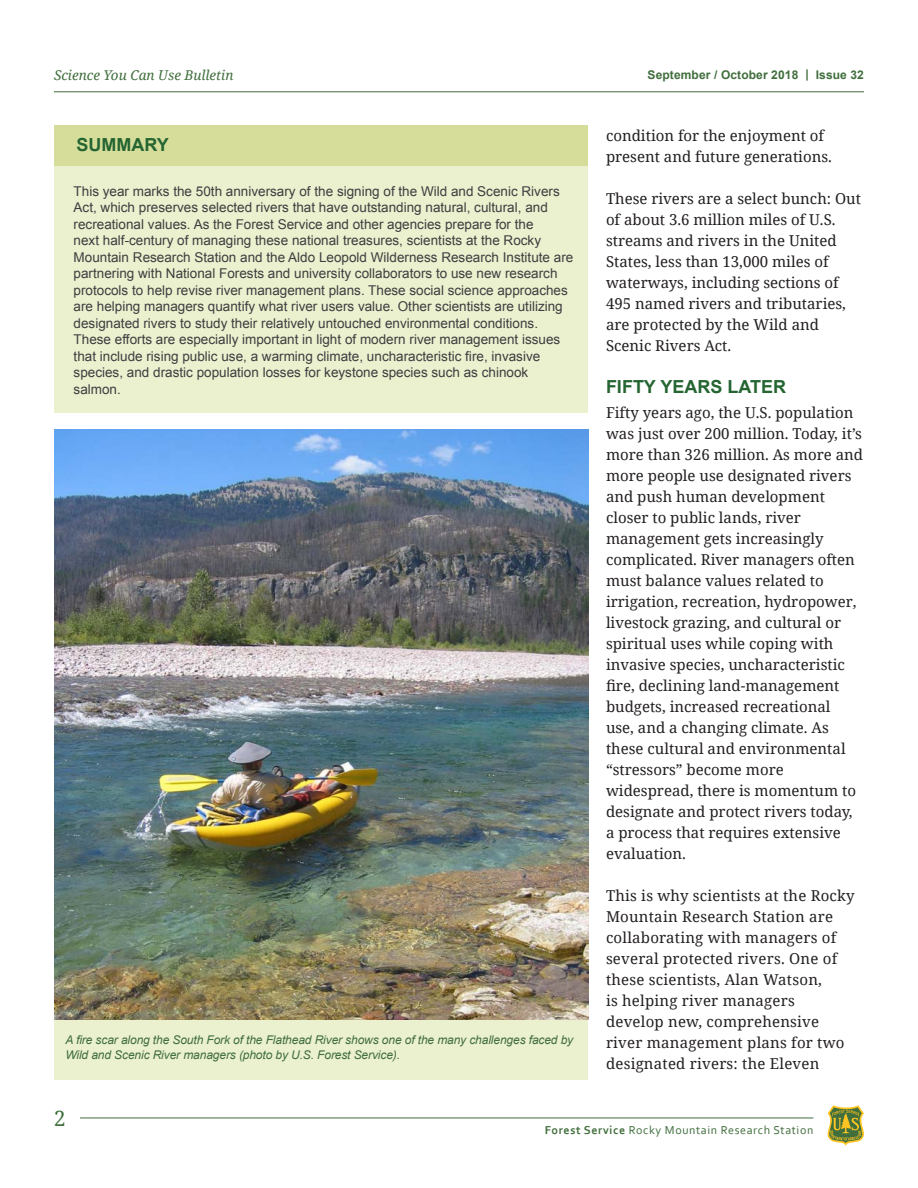
<style>
.page{position:relative;width:918px;height:1188px;background:#fff}
.page>*{position:absolute;margin:0;border:0;box-sizing:border-box;transform-origin:0 0}
.Page_Footer_-_Page_N{font:21px "Noto Serif";color:#406e3c}
.Heading_2{font:700 18px "Arial";color:#246532}
.Side_Bar_-_Heading{font:700 18px "Arial";color:#246532}
.Body_Text{font:15px/21px "Noto Serif";color:#231f20}
.Side_Bar_-_Text{font:13.5px/16.5px "Arial";color:#3e3e3f}
.t1{font:italic 13.5px "Noto Serif";color:#406e3c}
.Figure_Caption{font:italic 12px/15px "Arial";letter-spacing:-.01em;color:#406e3c}
.t2{font:12px "Corbel";letter-spacing:.05em;color:#406e3c}
.t3{font:700 12px "Arial";letter-spacing:.01em;color:#406e3c}
.s1{font-weight:700}
</style>
<div class="page">
<hr style="left:54px;top:91px;width:810px;height:1px;background:#406e3c">
<hr style="left:80px;top:1118px;width:733px;height:1px;background:#406e3c">
<svg style="left:828px;top:1105px;width:36px;height:41px"></svg>
<div style="left:55px;top:1020px;width:533px;height:60px;background:#ebf0cf"></div>
<img style="left:55px;top:430px;width:534px;height:590px">
<div style="left:54px;top:166px;width:534px;height:247px;background:#ebf0cf"></div>
<div style="left:54px;top:125px;width:534px;height:41px;background:#d6dd9a"></div>
<p class="t1" style="left:54px;top:66px;width:181px">Science You Can Use Bulletin</p>
<p class="t3" style="left:648px;top:67px;width:218px">September / October 2018 | Issue 32</p>
<p class="Side_Bar_-_Heading" style="left:77px;top:133px;width:94px">SUMMARY</p>
<p class="Side_Bar_-_Text" style="left:74px;top:183px;width:501px">This year marks the 50th anniversary of the signing of the Wild and Scenic Rivers Act, which preserves selected rivers that have outstanding natural, cultural, and recreational values. As the Forest Service and other agencies prepare for the<br>next half-century of managing these national treasures, scientists at the Rocky Mountain Research Station and the Aldo Leopold Wilderness Research Institute are partnering with National Forests and university collaborators to use new research protocols to help revise river management plans. These social science approaches are helping managers quantify what river users value. Other scientists are utilizing designated rivers to study their relatively untouched environmental conditions.<br>These efforts are especially important in light of modern river management issues that include rising public use, a warming climate, uncharacteristic fire, invasive species, and drastic population losses for keystone species such as chinook salmon.</p>
<p class="Figure_Caption" style="left:65px;top:1032px;width:509px">A fire scar along the South Fork of the Flathead River shows one of the many challenges faced by<br>Wild and Scenic River managers (photo by U.S. Forest Service).</p>
<p class="Body_Text" style="left:606px;top:125px;width:227px">condition for the enjoyment of present and future generations.</p>
<p class="Body_Text" style="left:606px;top:188px;width:256px">These rivers are a select bunch: Out of about 3.6 million miles of U.S. streams and rivers in the United<br>States, less than 13,000 miles of waterways, including sections of<br>495 named rivers and tributaries, are protected by the Wild and<br>Scenic Rivers Act.</p>
<p class="Heading_2" style="left:606px;top:375px;width:182px">FIFTY YEARS LATER</p>
<p class="Body_Text" style="left:606px;top:401px;width:259px">Fifty years ago, the U.S. population was just over 200 million. Today, it’s more than 326 million. As more and more people use designated rivers and push human development closer to public lands, river management gets increasingly complicated. River managers often must balance values related to irrigation, recreation, hydropower, livestock grazing, and cultural or spiritual uses while coping with invasive species, uncharacteristic fire, declining land-management budgets, increased recreational<br>use, and a changing climate. As these cultural and environmental “stressors” become more widespread, there is momentum to designate and protect rivers today, a process that requires extensive evaluation.</p>
<p class="Body_Text" style="left:606px;top:884px;width:250px">This is why scientists at the Rocky<br>Mountain Research Station are collaborating with managers of several protected rivers. One of these scientists, Alan Watson,<br>is helping river managers develop new, comprehensive river management plans for two designated rivers: the Eleven</p>
<p class="Page_Footer_-_Page_N" style="left:54px;top:1104px;width:13px">2</p>
<p class="t2" style="left:545px;top:1123px;width:270px"><span class="s1">Forest Service</span> Rocky Mountain Research Station</p>
</div>
